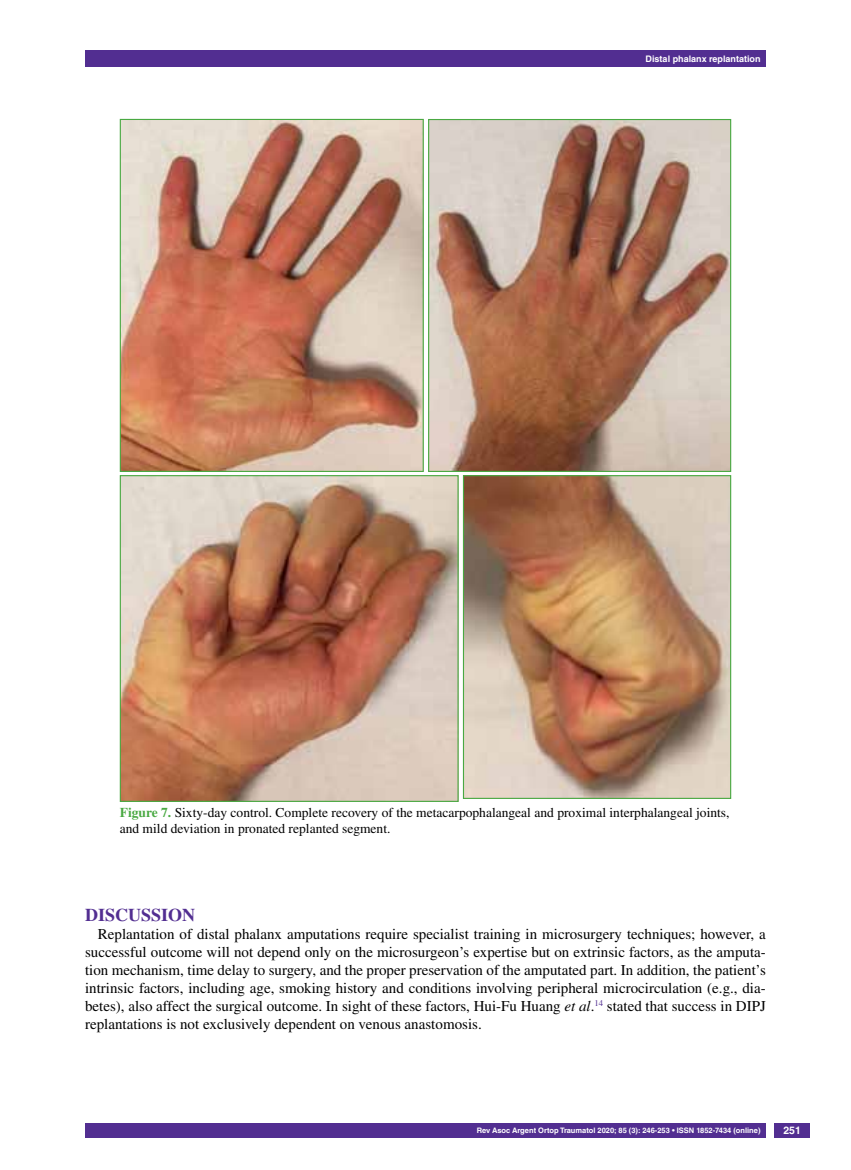
<style>
.page{position:relative;width:851px;height:1170px;background:#fff}
.page>*{position:absolute;margin:0;border:0;box-sizing:border-box;transform-origin:0 0}
.t1{font:700 18px "Times LT Std";color:#522e91}
.t2{font:15px/18px "Times LT Std";color:#000;text-align:justify}
.t3{font:13.5px/16.2px "Times LT Std";color:#000}
.t4{font:700 10.5px "Helvetica LT Std";color:#fff}
.t5{font:700 9px "Helvetica LT Std";color:#fff}
.t6{font:700 7.5px "Helvetica LT Std";color:#fff}
.s1{font-weight:700;color:#49a942}
.s2{font-style:italic}
</style>
<div class="page">
<div style="left:85px;top:50px;width:680px;height:17px;background:#522e91"></div>
<div style="left:85px;top:1123px;width:680px;height:14px;background:#522e91"></div>
<div style="left:774px;top:1123px;width:35px;height:14px;background:#522e91"></div>
<img style="left:122px;top:121px;width:299px;height:349px">
<div style="left:120px;top:119px;width:303px;height:353px;border:1px solid #49a942"></div>
<img style="left:430px;top:121px;width:299px;height:349px">
<div style="left:428px;top:119px;width:303px;height:353px;border:1px solid #49a942"></div>
<img style="left:122px;top:477px;width:334px;height:322px">
<div style="left:120px;top:475px;width:338px;height:326px;border:1px solid #49a942"></div>
<img style="left:465px;top:477px;width:264px;height:319px">
<div style="left:463px;top:475px;width:268px;height:323px;border:1px solid #49a942"></div>
<p class="t5" style="left:645px;top:53px;width:116px">Distal phalanx replantation</p>
<p class="t3" style="left:120px;top:803px;width:611px"><span class="s1">FIGURE 7.</span> Sixty-day control. Complete recovery of the metacarpophalangeal and proximal interphalangeal joints, and mild deviation in pronated replanted segment.</p>
<p class="t1" style="left:85px;top:903px;width:112px">DISCUSSION</p>
<p class="t2" style="left:85px;top:924px;width:682px;text-indent:13px">Replantation of distal phalanx amputations require specialist training in microsurgery techniques; however, a successful outcome will not depend only on the microsurgeon’s expertise but on extrinsic factors, as the amputa&shy;tion mechanism, time delay to surgery, and the proper preservation of the amputated part. In addition, the patient’s intrinsic factors, including age, smoking history and conditions involving peripheral microcirculation (e.g., dia&shy;betes), also affect the surgical outcome. In sight of these factors, Hui-Fu Huang <span class="s2">et al</span>.<sup>14</sup> stated that success in DIPJ replantations is not exclusively dependent on venous anastomosis.</p>
<p class="t6" style="left:477px;top:1125px;width:285px">Rev Asoc Argent Ortop Traumatol 2020; 85 (3): 246-253 • ISSN 1852-7434 (online)</p>
<p class="t4" style="left:783px;top:1124px;width:19px">251</p>
</div>
